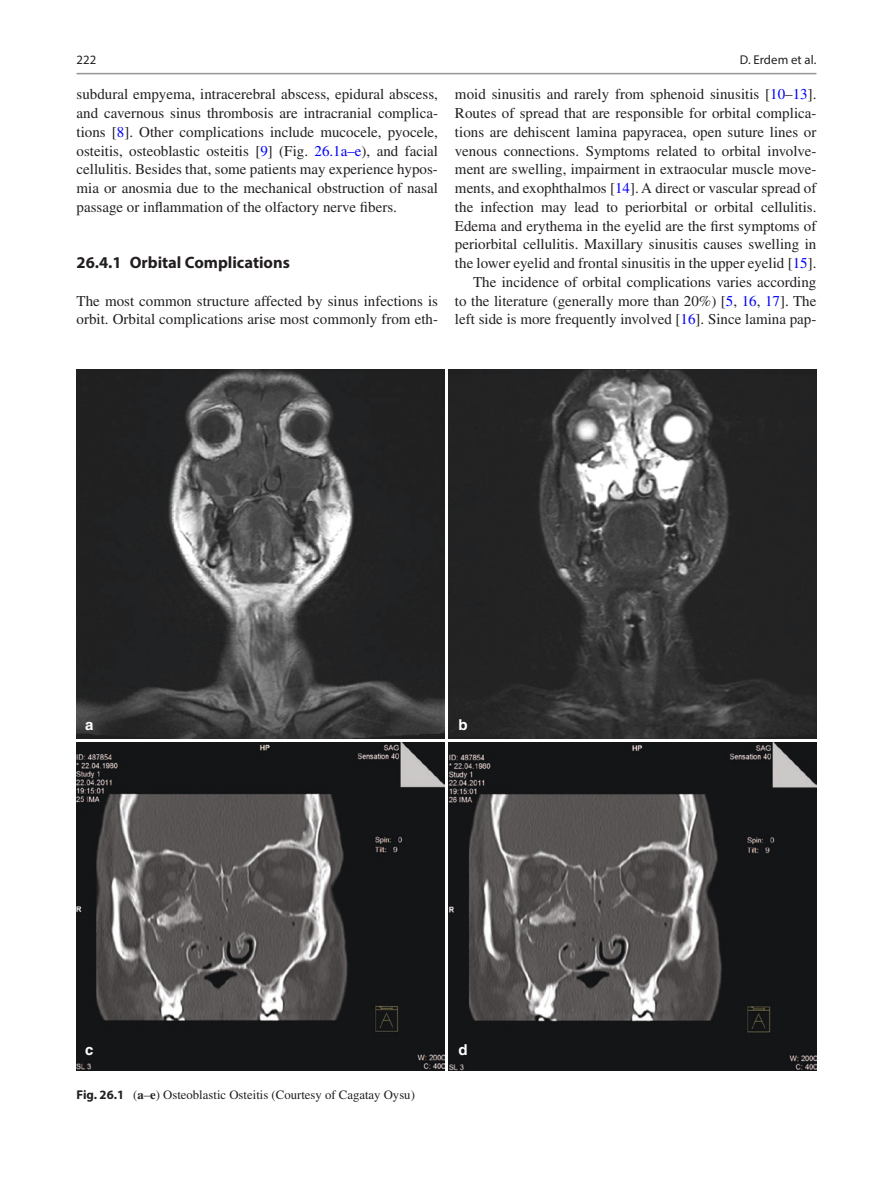
<style>
.page{position:relative;width:893px;height:1187px;background:#fff}
.page>*{position:absolute;margin:0;border:0;box-sizing:border-box;transform-origin:0 0}
.t1{font:700 16.5px "Nsybbq Myriad Pro";color:#231f20}
.t2{font:15px/18.8px "Pphxhg Times LT Std";color:#231f20;text-align:justify}
.t3{font:700 15px "Thyhfg Helvetica";color:#fff}
.t4{font:12.75px "Pphxhg Times LT Std";color:#231f20}
.t5{font:12.75px "Mjqbxn Myriad Pro";letter-spacing:.005em;color:#231f20}
.t6{font:12.75px "Pcqkgr Myriad Pro";color:#231f20}
.s1{color:#0000fa}
.s2{font-family:"Nsybbq Myriad Pro";font-weight:700}
.s3{font-family:"Glfmqx Times LT Std";font-weight:700}
</style>
<div class="page">
<img style="left:449px;top:742px;width:367px;height:328px">
<img style="left:77px;top:742px;width:367px;height:328px">
<img style="left:77px;top:370px;width:367px;height:368px">
<img style="left:449px;top:370px;width:367px;height:368px">
<hr style="left:77px;top:73px;width:739px;height:1px;background:#939598">
<p class="t6" style="left:77px;top:52px;width:21px">222</p>
<p class="t2" style="left:77px;top:85px;width:363px">subdural empyema, intracerebral abscess, epidural abscess, and cavernous sinus thrombosis are intracranial complica&shy;tions [<span class="s1">8</span>]. Other complications include mucocele, pyocele, osteitis, osteoblastic osteitis [<span class="s1">9</span>] (Fig. <span class="s1">26.1a–e</span>), and facial cellulitis. Besides that, some patients may experience hypos&shy;mia or anosmia due to the mechanical obstruction of nasal passage or inflammation of the olfactory nerve fibers.</p>
<p class="t1" style="left:77px;top:252px;width:215px">26.4.1 Orbital Complications</p>
<p class="t2" style="left:77px;top:291px;width:363px">The most common structure affected by sinus infections is orbit. Orbital complications arise most commonly from eth-</p>
<p class="t5" style="left:740px;top:52px;width:78px">D. Erdem et al.</p>
<p class="t2" style="left:455px;top:85px;width:363px;text-align:right">moid sinusitis and rarely from sphenoid sinusitis [<span class="s1">10</span>–<span class="s1">13</span>].<br>Routes of spread that are responsible for orbital complica&shy;tions are dehiscent lamina papyracea, open suture lines or venous connections. Symptoms related to orbital involve&shy;ment are swelling, impairment in extraocular muscle move&shy;ments, and exophthalmos [<span class="s1">14</span>]. A direct or vascular spread of the infection may lead to periorbital or orbital cellulitis.<br>Edema and erythema in the eyelid are the first symptoms of periorbital cellulitis. Maxillary sinusitis causes swelling in the lower eyelid and frontal sinusitis in the upper eyelid [<span class="s1">15</span>].<br>The incidence of orbital complications varies according<br>to the literature (generally more than 20%) [<span class="s1">5</span>, <span class="s1">16</span>, <span class="s1">17</span>]. The left side is more frequently involved [<span class="s1">16</span>]. Since lamina pap-</p>
<p class="t3" style="left:85px;top:715px;width:10px">a</p>
<p class="t3" style="left:459px;top:715px;width:11px">b</p>
<p class="t3" style="left:85px;top:1040px;width:10px">c</p>
<p class="t3" style="left:459px;top:1040px;width:11px">d</p>
<p class="t4" style="left:77px;top:1087px;width:340px"><span class="s2">Fig. 26.1</span> (<span class="s3">a</span>–<span class="s3">e</span>) Osteoblastic Osteitis (Courtesy of Cagatay Oysu)</p>
</div>
